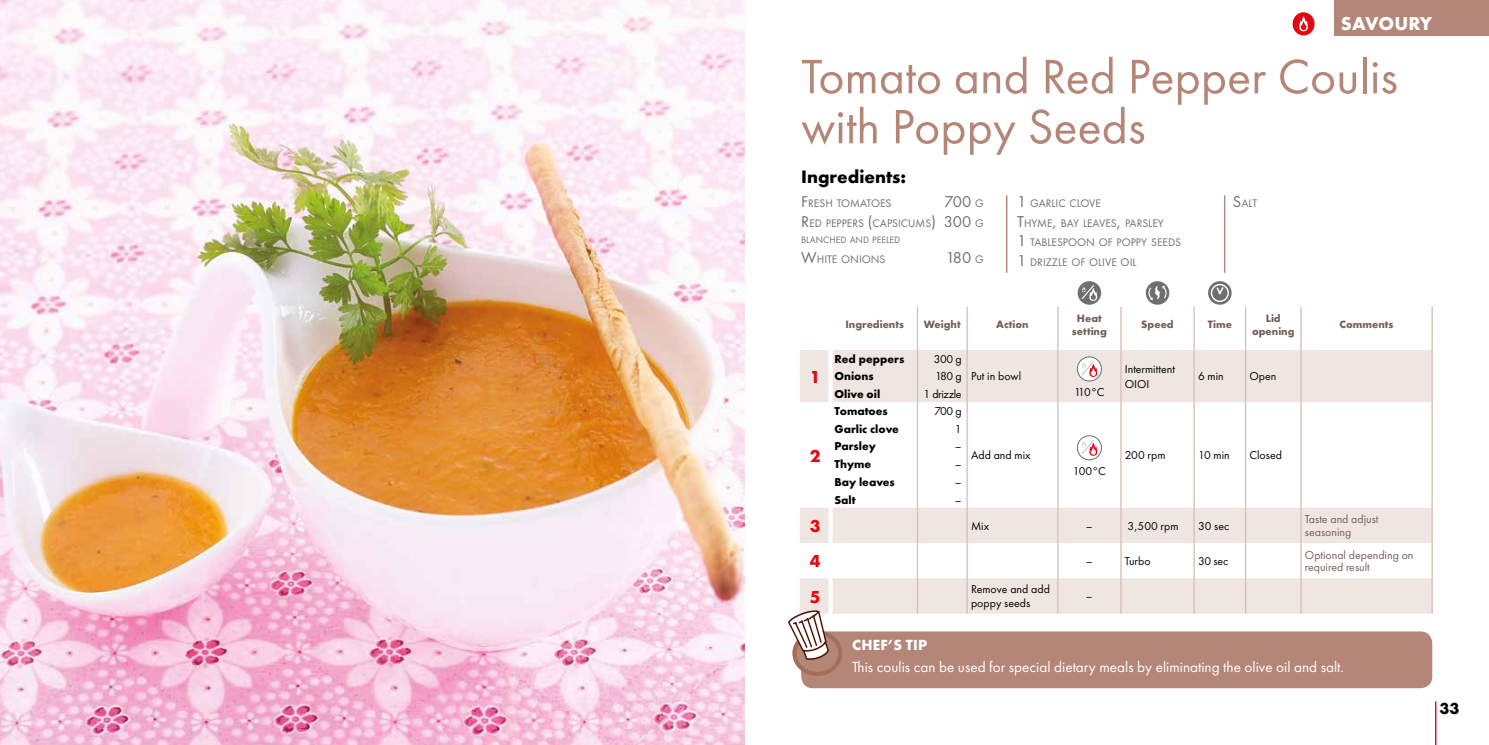
<style>
.page{position:relative;width:1489px;height:745px;background:#fff}
.page>*{position:absolute;margin:0;border:0;box-sizing:border-box;transform-origin:0 0}
.t1{font:50px/50px "Futura New";color:#b48677}
.t2{font:700 19.38px "Futura New";letter-spacing:-.005em;color:#fff}
.t3{font:700 18.75px "Futura New";color:#000}
.t4{font:700 18px "Futura New";color:#e30613}
.t5{font:700 16.62px "Futura New";color:#000}
.t6{font:16.25px "Futura New";letter-spacing:-.025em;color:#706f6f}
.t7{font:15.25px "Futura New";color:#fff}
.t8{font:700 15.25px "Futura New";letter-spacing:.01em;color:#fff}
.t9{font:11.88px/17.8px "Futura New";color:#000}
.t10{font:700 11.88px/17.8px "Futura New";color:#000}
.t11{font:11.88px/12.5px "Futura New";color:#736059}
.t12{font:11.88px/17.8px "Futura New";letter-spacing:-.03em;color:#000;text-align:right}
.t13{font:11.38px/19.5px "Futura New";color:#706f6f}
.t14{font:700 11px/13.2px "Futura New";color:#736059;text-align:center}
.t15{font:9.62px "Futura New";color:#706f6f}
.s1{font-size:16.25px}
.s2{font-size:11.38px}
</style>
<div class="page">
<img style="left:0;top:0;width:744px;height:744px">
<hr style="left:1434px;top:701px;width:2px;height:43px;background:#e30613">
<svg style="left:800px;top:350px;width:631px;height:263px"></svg>
<hr style="left:916px;top:306px;width:2px;height:36px;background:#d8c1b8">
<hr style="left:966px;top:306px;width:1px;height:36px;background:#d8c1b8">
<hr style="left:1057px;top:306px;width:1px;height:36px;background:#d8c1b8">
<hr style="left:1120px;top:306px;width:1px;height:36px;background:#d8c1b8">
<hr style="left:1193px;top:306px;width:1px;height:36px;background:#d8c1b8">
<hr style="left:1244px;top:306px;width:2px;height:36px;background:#d8c1b8">
<hr style="left:1300px;top:306px;width:1px;height:36px;background:#d8c1b8">
<hr style="left:1431px;top:306px;width:1px;height:36px;background:#d8c1b8">
<hr style="left:916px;top:350px;width:2px;height:52px;background:#d8c1b8">
<hr style="left:966px;top:350px;width:1px;height:52px;background:#d8c1b8">
<hr style="left:1057px;top:350px;width:1px;height:52px;background:#d8c1b8">
<hr style="left:1120px;top:350px;width:1px;height:52px;background:#d8c1b8">
<hr style="left:1193px;top:350px;width:1px;height:52px;background:#d8c1b8">
<hr style="left:1244px;top:350px;width:2px;height:52px;background:#d8c1b8">
<hr style="left:1300px;top:350px;width:1px;height:52px;background:#d8c1b8">
<hr style="left:1431px;top:350px;width:1px;height:52px;background:#d8c1b8">
<hr style="left:916px;top:402px;width:2px;height:105px;background:#d8c1b8">
<hr style="left:966px;top:402px;width:1px;height:105px;background:#d8c1b8">
<hr style="left:1057px;top:402px;width:1px;height:105px;background:#d8c1b8">
<hr style="left:1120px;top:402px;width:1px;height:105px;background:#d8c1b8">
<hr style="left:1193px;top:402px;width:1px;height:105px;background:#d8c1b8">
<hr style="left:1244px;top:402px;width:2px;height:105px;background:#d8c1b8">
<hr style="left:1300px;top:402px;width:1px;height:105px;background:#d8c1b8">
<hr style="left:1431px;top:402px;width:1px;height:105px;background:#d8c1b8">
<hr style="left:916px;top:507px;width:2px;height:35px;background:#d8c1b8">
<hr style="left:966px;top:507px;width:1px;height:35px;background:#d8c1b8">
<hr style="left:1057px;top:507px;width:1px;height:35px;background:#d8c1b8">
<hr style="left:1120px;top:507px;width:1px;height:35px;background:#d8c1b8">
<hr style="left:1193px;top:507px;width:1px;height:35px;background:#d8c1b8">
<hr style="left:1244px;top:507px;width:2px;height:35px;background:#d8c1b8">
<hr style="left:1300px;top:507px;width:1px;height:35px;background:#d8c1b8">
<hr style="left:1431px;top:507px;width:1px;height:35px;background:#d8c1b8">
<hr style="left:916px;top:542px;width:2px;height:36px;background:#d8c1b8">
<hr style="left:966px;top:542px;width:1px;height:36px;background:#d8c1b8">
<hr style="left:1057px;top:542px;width:1px;height:36px;background:#d8c1b8">
<hr style="left:1120px;top:542px;width:1px;height:36px;background:#d8c1b8">
<hr style="left:1193px;top:542px;width:1px;height:36px;background:#d8c1b8">
<hr style="left:1244px;top:542px;width:2px;height:36px;background:#d8c1b8">
<hr style="left:1300px;top:542px;width:1px;height:36px;background:#d8c1b8">
<hr style="left:1431px;top:542px;width:1px;height:36px;background:#d8c1b8">
<hr style="left:916px;top:578px;width:2px;height:35px;background:#d8c1b8">
<hr style="left:966px;top:578px;width:1px;height:35px;background:#d8c1b8">
<hr style="left:1057px;top:578px;width:1px;height:35px;background:#d8c1b8">
<hr style="left:1120px;top:578px;width:1px;height:35px;background:#d8c1b8">
<hr style="left:1193px;top:578px;width:1px;height:35px;background:#d8c1b8">
<hr style="left:1244px;top:578px;width:2px;height:35px;background:#d8c1b8">
<hr style="left:1300px;top:578px;width:1px;height:35px;background:#d8c1b8">
<hr style="left:1431px;top:578px;width:1px;height:35px;background:#d8c1b8">
<svg style="left:916px;top:342px;width:516px;height:8px"></svg>
<svg style="left:828px;top:350px;width:4px;height:52px"></svg>
<hr style="left:828px;top:402px;width:4px;height:105px;background:#fff">
<svg style="left:828px;top:507px;width:4px;height:35px"></svg>
<hr style="left:828px;top:542px;width:4px;height:36px;background:#fff">
<svg style="left:828px;top:578px;width:4px;height:35px"></svg>
<svg style="left:1077px;top:281px;width:24px;height:23px"></svg>
<svg style="left:1081px;top:286px;width:16px;height:16px"></svg>
<svg style="left:1081px;top:285px;width:12px;height:14px"></svg>
<svg style="left:1145px;top:281px;width:24px;height:23px"></svg>
<svg style="left:1148px;top:285px;width:18px;height:15px"></svg>
<svg style="left:1207px;top:281px;width:24px;height:23px"></svg>
<svg style="left:1210px;top:284px;width:18px;height:18px"></svg>
<svg style="left:1077px;top:356px;width:24px;height:25px"></svg>
<div style="left:1076px;top:356px;width:25px;height:25px;border:1px solid #706f6f;border-radius:50%"></div>
<svg style="left:1082px;top:362px;width:15px;height:16px"></svg>
<svg style="left:1081px;top:360px;width:12px;height:15px"></svg>
<svg style="left:1077px;top:435px;width:24px;height:24px"></svg>
<div style="left:1076px;top:435px;width:25px;height:25px;border:1px solid #706f6f;border-radius:50%"></div>
<svg style="left:1082px;top:441px;width:15px;height:16px"></svg>
<svg style="left:1081px;top:439px;width:12px;height:15px"></svg>
<div style="left:801px;top:631px;width:630px;height:56px;background:#b48677;border-radius:12px"></div>
<div style="left:794px;top:632px;width:46px;height:41px;background:#b48677;border-radius:50%"></div>
<div style="left:792px;top:630px;width:50px;height:45px;border:4px solid #a36f5b;border-radius:50%"></div>
<svg style="left:788px;top:609px;width:41px;height:50px"></svg>
<hr style="left:1005px;top:195px;width:2px;height:78px;background:#b48677">
<hr style="left:1223px;top:195px;width:2px;height:78px;background:#b48677">
<div style="left:1333px;top:0;width:155px;height:35px;background:#b48677"></div>
<div style="left:1292px;top:12px;width:22px;height:23px;background:#e30613;border-radius:50%"></div>
<svg style="left:1299px;top:16px;width:8px;height:16px"></svg>
<h2 class="t2" style="left:1340px;top:11px;width:93px">SAVOURY</h2>
<h1 class="t1" style="left:801px;top:51px;width:598px">Tomato and Red Pepper Coulis with Poppy Seeds</h1>
<h3 class="t3" style="left:801px;top:164px;width:106px">Ingredients:</h3>
<p class="t13" style="left:801px;top:193px;width:91px"><span class="s1">F</span>RESH TOMATOES</p>
<h3 class="t6" style="left:944px;top:192px;width:41px">700 <span class="s2">G</span></h3>
<p class="t13" style="left:801px;top:213px;width:184px"><span class="s1">R</span>ED PEPPERS <span class="s1">(</span>CAPSICUMS<span class="s1">) 300</span> G</p>
<p class="t15" style="left:801px;top:234px;width:100px">BLANCHED AN D PEELED</p>
<p class="t13" style="left:801px;top:249px;width:78px"><span class="s1">W</span>HITE ON IONS</p>
<h3 class="t6" style="left:945px;top:247px;width:40px">180 <span class="s2">G</span></h3>
<p class="t13" style="left:1017px;top:193px;width:164px"><span class="s1">1</span> GARLIC CLOVE<br><span class="s1">T</span>HYME<span class="s1">,</span> BAY LEAVES<span class="s1">,</span> PARSLEY<br><span class="s1">1</span> TABLESPOON OF POPPY SEEDS<br><span class="s1">1</span> DRIZZLE OF OLIVE OIL</p>
<p class="t13" style="left:1232px;top:193px;width:26px"><span class="s1">S</span>ALT</p>
<h3 class="t4" style="left:809px;top:365px;width:12px">1</h3>
<h3 class="t4" style="left:809px;top:443px;width:12px">2</h3>
<p class="t14" style="left:845px;top:317px;width:60px">Ingredients</p>
<p class="t14" style="left:923px;top:317px;width:38px">Weight</p>
<p class="t14" style="left:996px;top:317px;width:34px">Action</p>
<p class="t14" style="left:1071px;top:311px;width:36px">Heat setting</p>
<p class="t14" style="left:1141px;top:317px;width:34px">Speed</p>
<p class="t14" style="left:1207px;top:317px;width:26px">Time</p>
<p class="t14" style="left:1251px;top:311px;width:44px">Lid opening</p>
<p class="t14" style="left:1339px;top:317px;width:55px">Comments</p>
<p class="t10" style="left:834px;top:349px;width:71px">Red peppers<br>Onions<br>Olive oil</p>
<p class="t12" style="left:923px;top:349px;width:40px">300 g<br>180 g<br>1 drizzle</p>
<p class="t10" style="left:834px;top:401px;width:66px">Tomatoes<br>Garlic clove<br>Parsley<br>Thyme<br>Bay leaves<br>Salt</p>
<p class="t9" style="left:954px;top:401px;width:8px;text-align:justify;text-indent:-20px">700 g 1 – – – –</p>
<p class="t9" style="left:971px;top:367px;width:52px">Put in bowl</p>
<p class="t9" style="left:971px;top:446px;width:61px">Add and mix</p>
<p class="t9" style="left:1074px;top:382px;width:32px">110°C</p>
<p class="t9" style="left:1124px;top:362px;width:52px;line-height:14.2px">Intermittent<br>OIOI</p>
<p class="t9" style="left:1197px;top:367px;width:27px">6 min</p>
<p class="t9" style="left:1249px;top:367px;width:28px">Open</p>
<p class="t9" style="left:1072px;top:461px;width:35px">100°C</p>
<p class="t9" style="left:1124px;top:446px;width:42px">200 rpm</p>
<p class="t9" style="left:1197px;top:446px;width:33px">10 min</p>
<p class="t9" style="left:1249px;top:446px;width:34px">Closed</p>
<h3 class="t4" style="left:809px;top:514px;width:12px">3</h3>
<p class="t9" style="left:971px;top:516px;width:20px">Mix</p>
<p class="t9" style="left:1127px;top:516px;width:52px">3,500 rpm</p>
<p class="t9" style="left:1197px;top:516px;width:33px">30 sec</p>
<p class="t11" style="left:1304px;top:513px;width:75px">Taste and adjust seasoning</p>
<h3 class="t4" style="left:809px;top:549px;width:12px">4</h3>
<p class="t9" style="left:1085px;top:551px;width:8px">–</p>
<p class="t9" style="left:1124px;top:551px;width:27px">Turbo</p>
<p class="t9" style="left:1197px;top:551px;width:32px">30 sec</p>
<p class="t11" style="left:1304px;top:548px;width:110px">Optional depending on required result</p>
<h3 class="t4" style="left:809px;top:584px;width:12px">5</h3>
<p class="t9" style="left:971px;top:581px;width:80px;line-height:14.2px">Remove and add poppy seeds</p>
<p class="t9" style="left:1085px;top:587px;width:8px">–</p>
<h3 class="t8" style="left:852px;top:635px;width:76px">CHEF’S TIP</h3>
<h3 class="t7" style="left:852px;top:657px;width:493px">This coulis can be used for special dietary meals by eliminating the olive oil and salt.</h3>
<h3 class="t5" style="left:1439px;top:696px;width:22px">33</h3>
</div>
